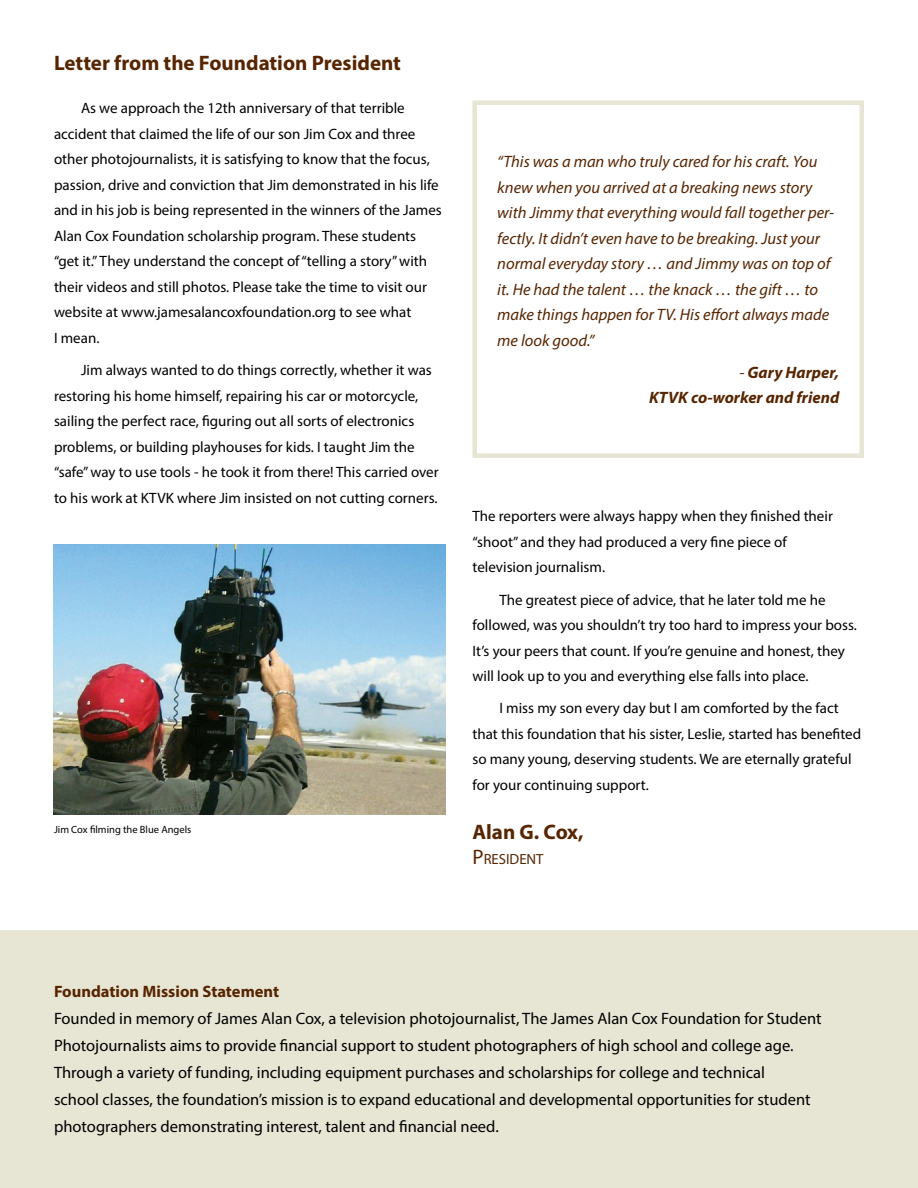
<style>
.page{position:relative;width:918px;height:1188px;background:#fff}
.page>*{position:absolute;margin:0;border:0;box-sizing:border-box;transform-origin:0 0}
.t1{font:700 21px "Myriad Pro";color:#572500}
.t2{font:16.5px/27px "Myriad Pro";color:#000}
.t3{font:italic 16.5px/25.5px "Myriad Pro";color:#572500}
.t4{font:italic 700 16.5px/25.5px "Myriad Pro";color:#572500;text-align:right}
.t5{font:700 16.5px "Myriad Pro";color:#572500}
._2nd_page_letter{font:15px/25.5px "Myriad Pro";color:#000}
.t6{font:14.7px "Myriad Pro";color:#572500}
.t7{font:10.5px "Myriad Pro";color:#000}
.s1{font-weight:400}
.s2{font-size:21px}
</style>
<div class="page">
<div style="left:0;top:931px;width:918px;height:257px;background:#e7e5d4"></div>
<div style="left:472px;top:100px;width:392px;height:358px;border:4px solid #e7e5d4"></div>
<img style="left:54px;top:545px;width:392px;height:269px">
<p class="t1" style="left:54px;top:49px;width:348px">Letter from the Foundation President</p>
<p class="_2nd_page_letter" style="left:54px;top:95px;width:389px;text-indent:27px">As we approach the 12th anniversary of that terrible accident that claimed the life of our son Jim Cox and three other photojournalists, it is satisfying to know that the focus, passion, drive and conviction that Jim demonstrated in his life and in his job is being represented in the winners of the James Alan Cox Foundation scholarship program. These students “get it.” They understand the concept of “telling a story” with their videos and still photos. Please take the time to visit our website at www.jamesalancoxfoundation.org to see what<br>I mean.</p>
<p class="_2nd_page_letter" style="left:54px;top:357px;width:386px;text-indent:27px">Jim always wanted to do things correctly, whether it was restoring his home himself, repairing his car or motorcycle, sailing the perfect race, figuring out all sorts of electronics problems, or building playhouses for kids. I taught Jim the “safe” way to use tools - he took it from there! This carried over to his work at KTVK where Jim insisted on not cutting corners.</p>
<p class="t7" style="left:54px;top:823px;width:139px">Jim Cox filming the Blue Angels</p>
<p class="t3" style="left:497px;top:149px;width:339px">“This was a man who truly cared for his craft. You knew when you arrived at a breaking news story with Jimmy that everything would fall together per&shy;fectly. It didn’t even have to be breaking. Just your normal everyday story … and Jimmy was on top of it. He had the talent … the knack … the gift … to make things happen for TV. His effort always made me look good.”</p>
<p class="t4" style="left:649px;top:359px;width:192px"><span class="s1">-</span> Gary Harper,<br>KTVK co-worker and friend</p>
<p class="_2nd_page_letter" style="left:472px;top:503px;width:362px">The reporters were always happy when they finished their “shoot” and they had produced a very fine piece of television journalism.</p>
<p class="_2nd_page_letter" style="left:472px;top:586px;width:386px;text-indent:27px">The greatest piece of advice, that he later told me he followed, was you shouldn’t try too hard to impress your boss.<br>It’s your peers that count. If you’re genuine and honest, they will look up to you and everything else falls into place.</p>
<p class="_2nd_page_letter" style="left:472px;top:695px;width:390px;text-indent:27px">I miss my son every day but I am comforted by the fact that this foundation that his sister, Leslie, started has benefited so many young, deserving students. We are eternally grateful for your continuing support.</p>
<p class="t1" style="left:472px;top:818px;width:113px">Alan G. Cox,</p>
<p class="t6" style="left:472px;top:850px;width:73px"><span class="s2">P</span>RESIDENT</p>
<p class="t5" style="left:54px;top:981px;width:227px">Foundation Mission Statement</p>
<p class="t2" style="left:54px;top:1005px;width:769px">Founded in memory of James Alan Cox, a television photojournalist, The James Alan Cox Foundation for Student Photojournalists aims to provide financial support to student photographers of high school and college age.<br>Through a variety of funding, including equipment purchases and scholarships for college and technical<br>school classes, the foundation’s mission is to expand educational and developmental opportunities for student photographers demonstrating interest, talent and financial need.</p>
</div>
